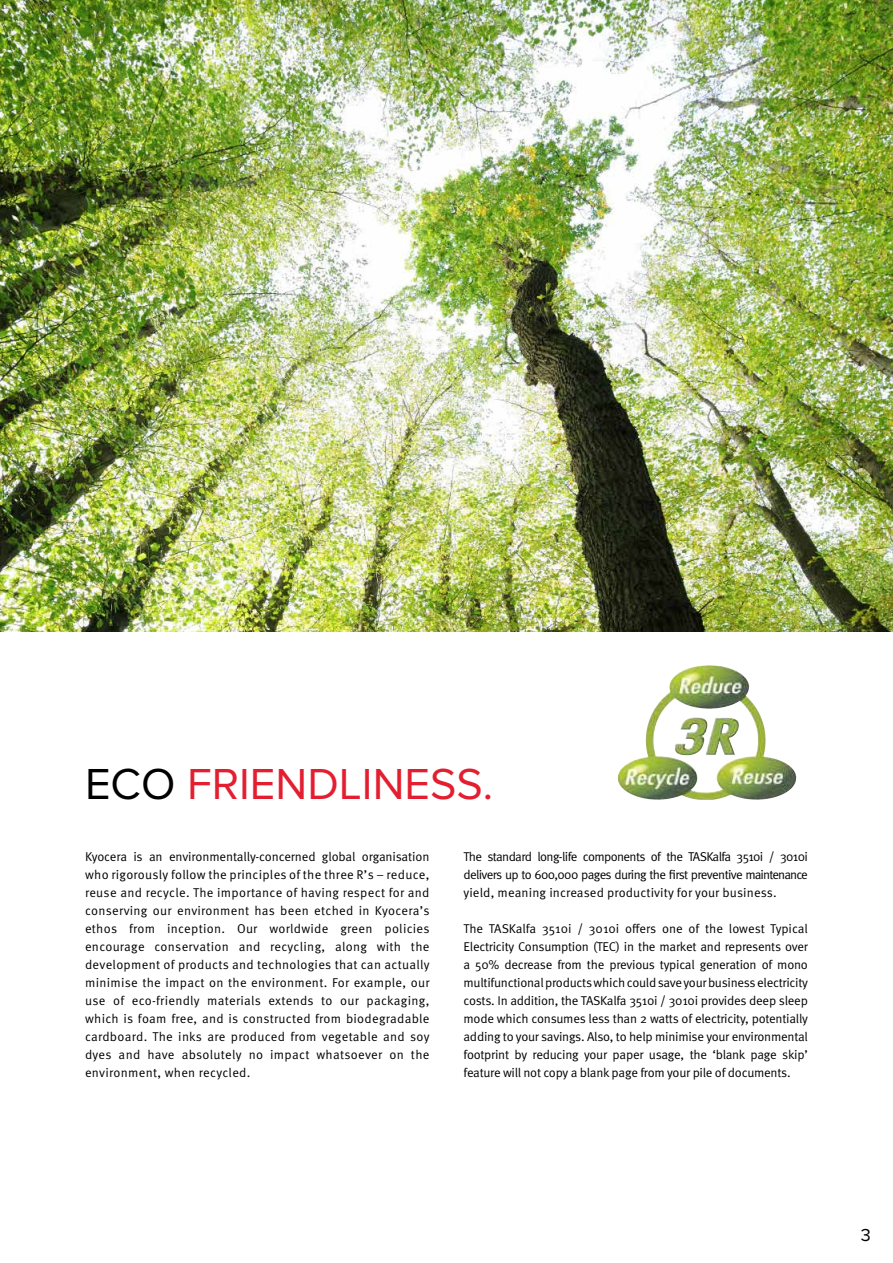
<style>
.page{position:relative;width:893px;height:1263px;background:#fff}
.page>*{position:absolute;margin:0;border:0;box-sizing:border-box;transform-origin:0 0}
.t1{font:45px "Proxima Nova";color:#e31e30}
.t2{font:18px "Proxima Nova";color:#000}
.t3{font:12.75px/18px "Meta Pro Norm";letter-spacing:-.01em;color:#000;text-align:justify}
.s1{color:#000}
</style>
<div class="page">
<img style="left:650px;top:665px;width:57px;height:53px">
<img style="left:0;top:0;width:893px;height:631px">
<h1 class="t1" style="left:85px;top:758px;width:410px"><span class="s1">ECO</span> FRIENDLINESS.</h1>
<p class="t3" style="left:85px;top:847px;width:346px">Kyocera is an environmentally-concerned global organisation who rigorously follow the principles of the three R’s – reduce, reuse and recycle. The importance of having respect for and conserving our environment has been etched in Kyocera’s ethos from inception. Our worldwide green policies encourage conservation and recycling, along with the development of products and technologies that can actually minimise the impact on the environment. For example, our use of eco-friendly materials extends to our packaging, which is foam free, and is constructed from biodegradable cardboard. The inks are produced from vegetable and soy dyes and have absolutely no impact whatsoever on the environment, when recycled.</p>
<p class="t3" style="left:463px;top:847px;width:346px">The standard long-life components of the TASKalfa 3510i / 3010i delivers up to 600,000 pages during the first preventive maintenance yield, meaning increased productivity for your business.</p>
<p class="t3" style="left:463px;top:919px;width:346px">The TASKalfa 3510i / 3010i offers one of the lowest Typical Electricity Consumption (TEC) in the market and represents over a 50% decrease from the previous typical generation of mono multifunctional products which could save your business electricity costs. I n addition, the TASKalfa 3510i / 3010i provides deep sleep mode which consumes less than 2 watts of electricity, potentially adding to your savings. Also, to help minimise your environmental footprint by reducing your paper usage, the ‘blank page skip’ feature will not copy a blank page from your pile of documents.</p>
<h2 class="t2" style="left:861px;top:1225px;width:12px">3</h2>
</div>
